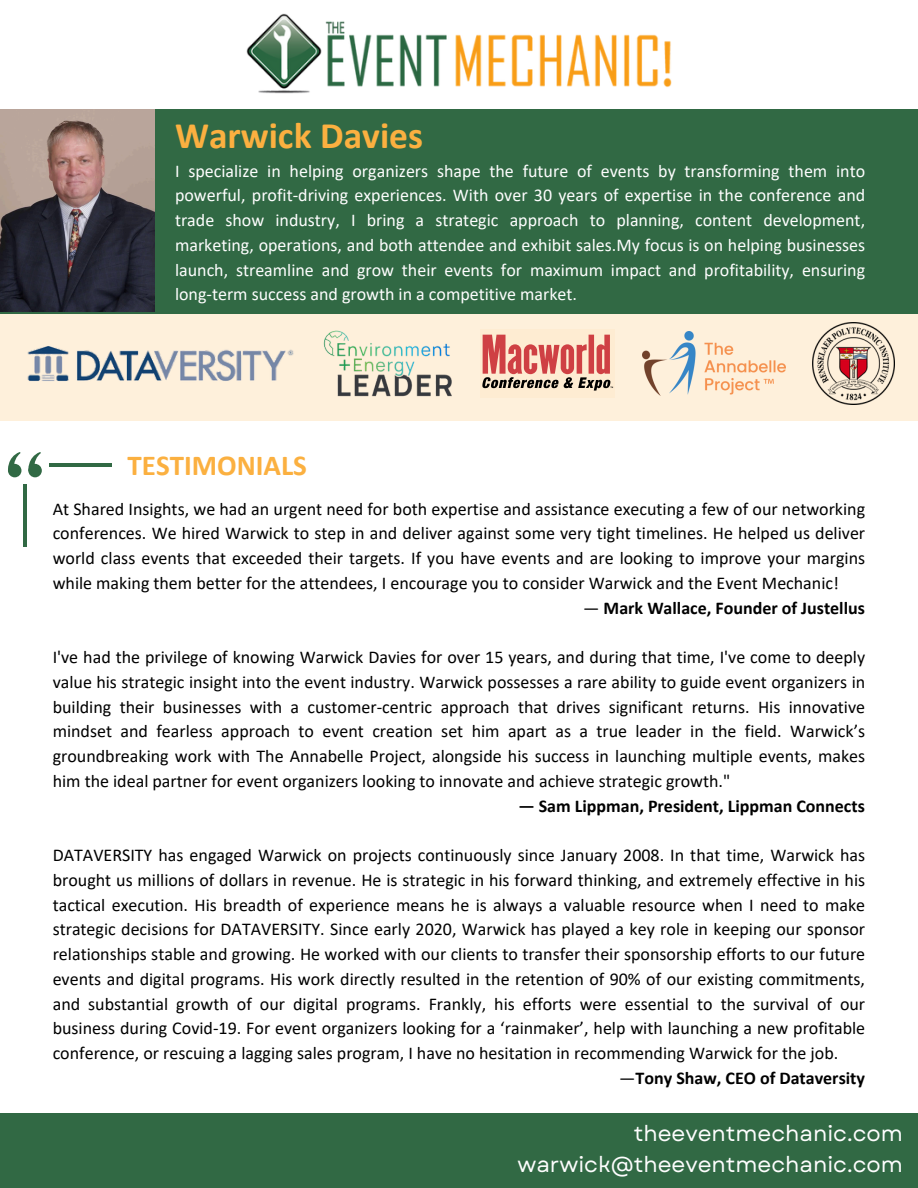
<style>
.page{position:relative;width:918px;height:1188px;background:#fff}
.page>*{position:absolute;margin:0;border:0;box-sizing:border-box;transform-origin:0 0}
.t1{font:700 37.5px "Calibri";color:#fbb040}
.t2{font:700 28.95px "Calibri";color:#fbb040}
.t3{font:21.75px/30.3px "Garet";color:#fdfdfd;text-align:right}
.t4{font:18px/24.8px "Calibri";color:#000;text-align:justify}
.t5{font:18px/24.8px "Calibri";color:#fdfdfd;text-align:justify}
.t6{font:700 18px "Calibri";color:#000}
.s1{font-weight:400}
</style>
<div class="page">
<div style="left:0;top:1113px;width:918px;height:75px;background:#316944"></div>
<img style="left:246px;top:14px;width:426px;height:79px">
<div style="left:28px;top:464px;width:14px;height:13px;background:#316944;border-radius:50%"></div>
<svg style="left:28px;top:452px;width:13px;height:23px"></svg>
<div style="left:8px;top:464px;width:13px;height:13px;background:#316944;border-radius:50%"></div>
<svg style="left:8px;top:452px;width:13px;height:23px"></svg>
<hr style="left:23px;top:485px;width:4px;height:62px;background:#316944">
<hr style="left:49px;top:463px;width:62px;height:4px;background:#316944">
<div style="left:0;top:306px;width:918px;height:115px;background:#fef0db"></div>
<div style="left:480px;top:330px;width:135px;height:67px;background:#feecd2"></div>
<svg style="left:482px;top:335px;width:131px;height:56px"></svg>
<div style="left:0;top:109px;width:918px;height:205px;background:#316944"></div>
<img style="left:0;top:109px;width:154px;height:203px">
<img style="left:27px;top:346px;width:267px;height:35px">
<img style="left:812px;top:322px;width:83px;height:82px">
<img style="left:323px;top:330px;width:129px;height:67px">
<img style="left:643px;top:331px;width:142px;height:64px">
<p class="t1" style="left:175px;top:120px;width:250px">Warwick Davies</p>
<p class="t5" style="left:175px;top:160px;width:692px">I specialize in helping organizers shape the future of events by transforming them into powerful, profit-driving experiences. With over 30 years of expertise in the conference and trade show industry, I bring a strategic approach to planning, content development, marketing, operations, and both attendee and exhibit sales.My focus is on helping businesses launch, streamline and grow their events for maximum impact and profitability, ensuring long-term success and growth in a competitive market.</p>
<p class="t2" style="left:128px;top:453px;width:181px">TESTIMONIALS</p>
<p class="t4" style="left:53px;top:498px;width:814px">At Shared Insights, we had an urgent need for both expertise and assistance executing a few of our networking conferences. We hired Warwick to step in and deliver against some very tight timelines. He helped us deliver world class events that exceeded their targets. If you have events and are looking to improve your margins while making them better for the attendees, I encourage you to consider Warwick and the Event Mechanic!</p>
<h1 class="t6" style="left:583px;top:600px;width:283px"><span class="s1">—</span> Mark Wallace, Founder of Justellus</h1>
<p class="t4" style="left:53px;top:646px;width:814px">I've had the privilege of knowing Warwick Davies for over 15 years, and during that time, I've come to deeply value his strategic insight into the event industry. Warwick possesses a rare ability to guide event organizers in building their businesses with a customer-centric approach that drives significant returns. His innovative mindset and fearless approach to event creation set him apart as a true leader in the field. Warwick’s groundbreaking work with The Annabelle Project, alongside his success in launching multiple events, makes him the ideal partner for event organizers looking to innovate and achieve strategic growth."</p>
<p class="t6" style="left:518px;top:798px;width:348px">— Sam Lippman, President, Lippman Connects</p>
<p class="t4" style="left:53px;top:844px;width:814px">DATAVERSITY has engaged Warwick on projects continuously since January 2008. In that time, Warwick has brought us millions of dollars in revenue. He is strategic in his forward thinking, and extremely effective in his tactical execution. His breadth of experience means he is always a valuable resource when I need to make strategic decisions for DATAVERSITY. Since early 2020, Warwick has played a key role in keeping our sponsor relationships stable and growing. He worked with our clients to transfer their sponsorship efforts to our future events and digital programs. His work directly resulted in the retention of 90% of our existing commitments, and substantial growth of our digital programs. Frankly, his efforts were essential to the survival of our business during Covid-19. For event organizers looking for a ‘rainmaker’, help with launching a new profitable conference, or rescuing a lagging sales program, I have no hesitation in recommending Warwick for the job.</p>
<p class="t6" style="left:619px;top:1070px;width:247px"><span class="s1">—</span>Tony Shaw, CEO of Dataversity</p>
<p class="t3" style="left:518px;top:1119px;width:387px">theeventmechanic.com warwick@theeventmechanic.com</p>
</div>
